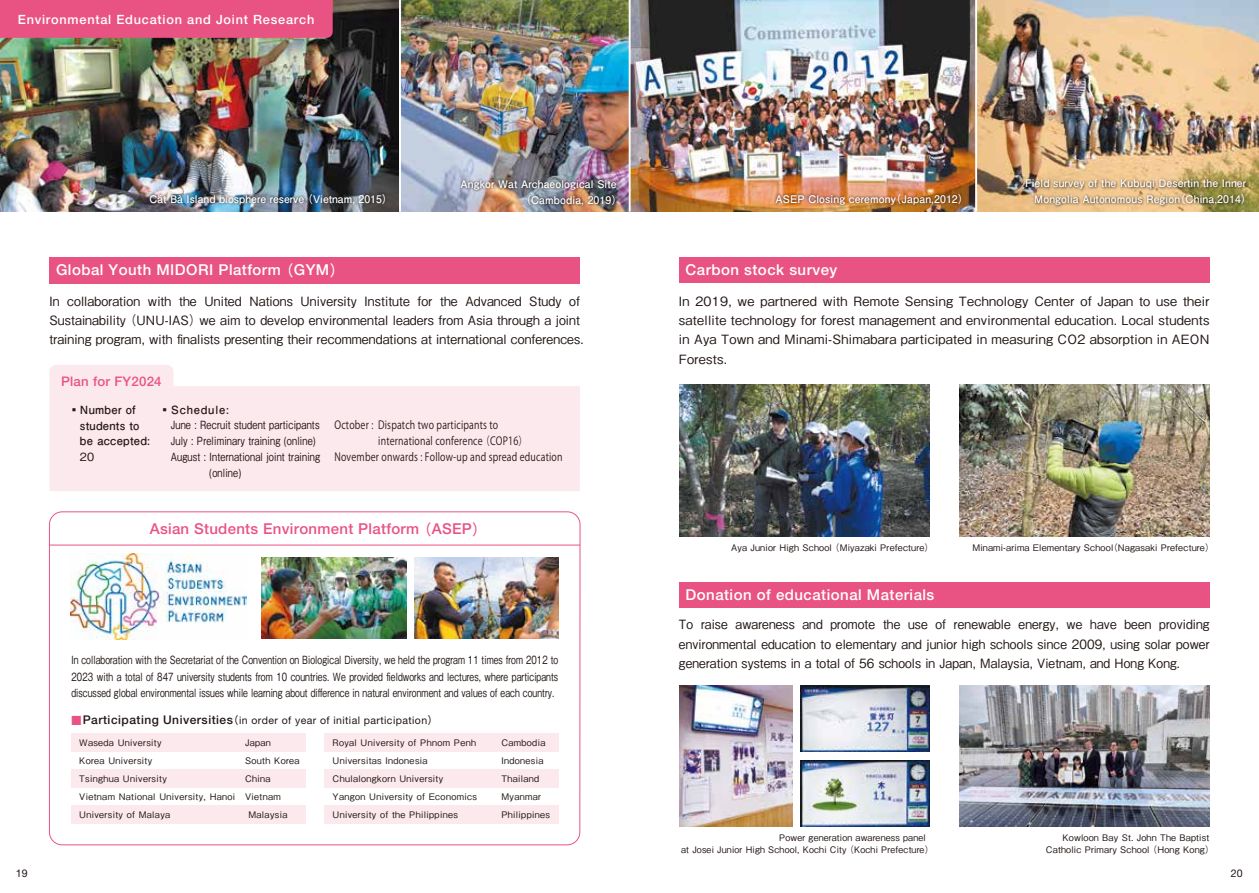
<style>
.page{position:relative;width:1259px;height:893px;background:#fff}
.page>*{position:absolute;margin:0;border:0;box-sizing:border-box;transform-origin:0 0}
.t1{font:500 15px "Helvetica Neue LT Std";letter-spacing:.03em;color:#fff}
.t2{font:500 15px "Helvetica Neue LT Std";letter-spacing:.02em;color:#e95383}
.t3{font:500 13.2px "Helvetica Neue LT Std";letter-spacing:.02em;color:#e95383}
.t4{font:500 12.75px/19.5px "Gothic BBB Pr 6";letter-spacing:.01em;color:#221815;scale:.96 1}
.t5{font:500 12.75px/19.5px "Gothic BBB Pr 6";letter-spacing:.01em;color:#221815;text-align:justify}
.t6{font:500 12.75px/19.5px "Gothic BBB Pr 6";letter-spacing:.01em;color:#221815;text-align:justify;scale:.94 1}
.t7{font:500 12.75px "Helvetica Neue LT Std";letter-spacing:.06em;color:#fff}
.t8{font:500 11.25px/16.5px "Gothic BBB Pr 6";letter-spacing:.02em;color:#221815;text-align:justify;scale:.76 1}
.t9{font:11.25px "Koz Go Pr 6 N";letter-spacing:.02em;color:#221815;scale:.81 1}
.t10{font:500 11.25px "Gothic BBB Pr 6";letter-spacing:.02em;color:#221815;scale:.81 1}
.t11{font:700 11.25px/15.8px "Futo Go B101 Pr 6";letter-spacing:.02em;color:#221815}
.t12{font:700 11.25px "Futo Go B101 Pr 6";letter-spacing:.07em;color:#221815}
.t13{font:500 11.25px "Gothic BBB Pr 6";letter-spacing:.02em;color:#221815}
.t14{font:10.65px "Helvetica Neue LT Std";color:#221815}
.t15{font:700 10.5px/15.6px "Futo Go B101 Pr 6";letter-spacing:.01em;color:#fff}
.t16{font:10.5px "Helvetica Neue LT Std";letter-spacing:.04em;color:#221815}
.t17{font:500 9px/18px "Gothic BBB Pr 6";letter-spacing:.04em;color:#221815}
.t18{font:500 9px/12px "Gothic BBB Pr 6";letter-spacing:.02em;color:#221815}
.s1{font-family:"Futo Go B101 Pr 6";font-weight:700}
.s2{font-family:"Hiragino UD Sans Std W5";font-size:12px;color:#e95383}
.s3{font-weight:500;font-size:12px}
</style>
<div class="page">
<img style="left:801px;top:686px;width:128px;height:66px">
<img style="left:801px;top:760px;width:128px;height:66px">
<div style="left:71px;top:733px;width:234px;height:18px;background:#fce9ed"></div>
<div style="left:324px;top:733px;width:235px;height:18px;background:#fce9ed"></div>
<div style="left:71px;top:805px;width:234px;height:19px;background:#fce9ed"></div>
<div style="left:324px;top:805px;width:235px;height:19px;background:#fce9ed"></div>
<div style="left:71px;top:769px;width:234px;height:18px;background:#fce9ed"></div>
<div style="left:324px;top:769px;width:235px;height:18px;background:#fce9ed"></div>
<img style="left:977px;top:0;width:282px;height:212px">
<img style="left:630px;top:0;width:345px;height:212px">
<img style="left:0;top:0;width:399px;height:212px">
<img style="left:401px;top:0;width:227px;height:212px">
<div style="left:679px;top:257px;width:530px;height:25px;background:#e95383"></div>
<div style="left:679px;top:582px;width:530px;height:25px;background:#e95383"></div>
<img style="left:71px;top:554px;width:175px;height:85px">
<div style="left:49px;top:257px;width:531px;height:27px;background:#e95383"></div>
<img style="left:679px;top:384px;width:250px;height:153px">
<img style="left:959px;top:384px;width:250px;height:153px">
<img style="left:959px;top:686px;width:250px;height:140px">
<img style="left:145px;top:190px;width:246px;height:21px">
<img style="left:456px;top:175px;width:165px;height:36px">
<img style="left:771px;top:190px;width:196px;height:21px">
<img style="left:1021px;top:174px;width:229px;height:37px">
<div style="left:49px;top:386px;width:531px;height:105px;background:#fce9ed"></div>
<div style="left:49px;top:365px;width:124px;height:21px;background:#fce9ed"></div>
<img style="left:262px;top:557px;width:144px;height:81px">
<img style="left:414px;top:557px;width:145px;height:81px">
<hr style="left:49px;top:545px;width:531px;height:1px;background:#e95383">
<img style="left:679px;top:686px;width:113px;height:140px">
<div style="left:0;top:0;width:333px;height:38px;background:#e95383"></div>
<p class="t7" style="left:18px;top:12px;width:298px">Environmental Education and Joint Research</p>
<p class="t15" style="left:149px;top:191px;width:245px">Cát Bà Island biosphere reserve （Vietnam, 2015）</p>
<h1 class="t1" style="left:56px;top:261px;width:291px">Global Youth MIDORI Platform <span class="s1">（</span>GYM<span class="s1">）</span></h1>
<p class="t15" style="left:520px;top:176px;width:103px;text-indent:-60px">Angkor Wat Archaeological Site（Cambodia, 2019）</p>
<p class="t15" style="left:775px;top:191px;width:195px">ASEP Closing ceremony（Japan,2012）</p>
<h1 class="t1" style="left:685px;top:261px;width:153px">Carbon stock survey</h1>
<p class="t15" style="left:1034px;top:175px;width:219px;text-indent:-9px">Field survey of the Kubuqi Desertin the Inner<br>Mongolia Autonomous Region（China,2014）</p>
<p class="t4" style="left:49px;top:290px;width:558px">In collaboration with the United Nations University Institute for the Advanced Study of<br>Sustainability （UNU-IAS）we aim to develop environmental leaders from Asia through a joint training program, with finalists presenting their recommendations at international conferences.</p>
<p class="t5" style="left:679px;top:290px;width:532px">In 2019, we partnered with Remote Sensing Technology Center of Japan to use their satellite technology for forest management and environmental education. Local students in Aya Town and Minami-Shimabara participated in measuring CO2 absorption in AEON Forests.</p>
<p class="t3" style="left:61px;top:374px;width:102px">Plan for FY2024</p>
<p class="t11" style="left:68px;top:401px;width:83px">▪Number of　students to　be accepted:</p>
<p class="t13" style="left:68px;top:448px;width:27px">　20</p>
<p class="t12" style="left:159px;top:400px;width:71px">▪Schedule:</p>
<p class="t10" style="left:171px;top:416px;width:185px">June : Recruit student participants</p>
<p class="t10" style="left:171px;top:432px;width:181px">July : Preliminary training (online)</p>
<p class="t10" style="left:171px;top:447px;width:186px">August : International joint training</p>
<p class="t10" style="left:209px;top:463px;width:41px">(online)</p>
<p class="t9" style="left:334px;top:419px;width:204px">October : Dispatch two participants to</p>
<p class="t9" style="left:378px;top:435px;width:186px">international conference （COP16）</p>
<p class="t9" style="left:334px;top:450px;width:283px">November onwards : Follow-up and spread education</p>
<h1 class="t2" style="left:150px;top:520px;width:339px">Asian Students Environment Platform <span class="s1">（</span>ASEP<span class="s1">）</span></h1>
<p class="t8" style="left:71px;top:651px;width:642px">In collaboration with the Secretariat of the Convention on Biological Diversity, we held the program 11 times from 2012 to 2023 with a total of 847 university students from 10 countries. We provided fieldworks and lectures, where participants discussed global environmental issues while learning about difference in natural environment and values of each country.</p>
<p class="t16" style="left:71px;top:713px;width:369px"><span class="s2">■</span><span class="s3">Participating Universities</span><span class="s1">（</span>in order of year of initial participation<span class="s1">）</span></p>
<p class="t17" style="left:79px;top:733px;width:158px">Waseda University<br>Korea University<br>Tsinghua University<br>Vietnam National University, Hanoi<br>University of Malaya</p>
<p class="t17" style="left:245px;top:733px;width:27px">Japan</p>
<p class="t17" style="left:332px;top:733px;width:146px">Royal University of Phnom Penh<br>Universitas Indonesia<br>Chulalongkorn University<br>Yangon University of Economics<br>University of the Philippines</p>
<p class="t17" style="left:501px;top:733px;width:50px">Cambodia<br>Indonesia<br>Thailand<br>Myanmar<br>Philippines</p>
<p class="t17" style="left:245px;top:751px;width:56px">South Korea</p>
<p class="t17" style="left:245px;top:769px;width:27px">China</p>
<p class="t17" style="left:245px;top:787px;width:37px">Vietnam</p>
<p class="t17" style="left:248px;top:805px;width:41px">Malaysia</p>
<p class="t18" style="left:731px;top:541px;width:204px">Aya Junior High School （Miyazaki Prefecture）</p>
<p class="t18" style="left:972px;top:541px;width:243px">Minami-arima Elementary School（Nagasaki Prefecture）</p>
<h1 class="t1" style="left:685px;top:586px;width:250px">Donation of educational Materials</h1>
<p class="t6" style="left:679px;top:614px;width:566px">To raise awareness and promote the use of renewable energy, we have been providing environmental education to elementary and junior high schools since 2009, using solar power generation systems in a total of 56 schools in Japan, Malaysia, Vietnam, and Hong Kong.</p>
<p class="t18" style="left:681px;top:831px;width:254px;text-indent:98px">Power generation awareness panel at Josei Junior High School, Kochi City （Kochi Prefecture）</p>
<p class="t18" style="left:1045px;top:831px;width:170px;text-indent:17px">Kowloon Bay St. John The Baptist<br>Catholic Primary School （Hong Kong）</p>
<p class="t14" style="left:16px;top:867px;width:14px">19</p>
<p class="t14" style="left:1230px;top:867px;width:14px">20</p>
</div>
